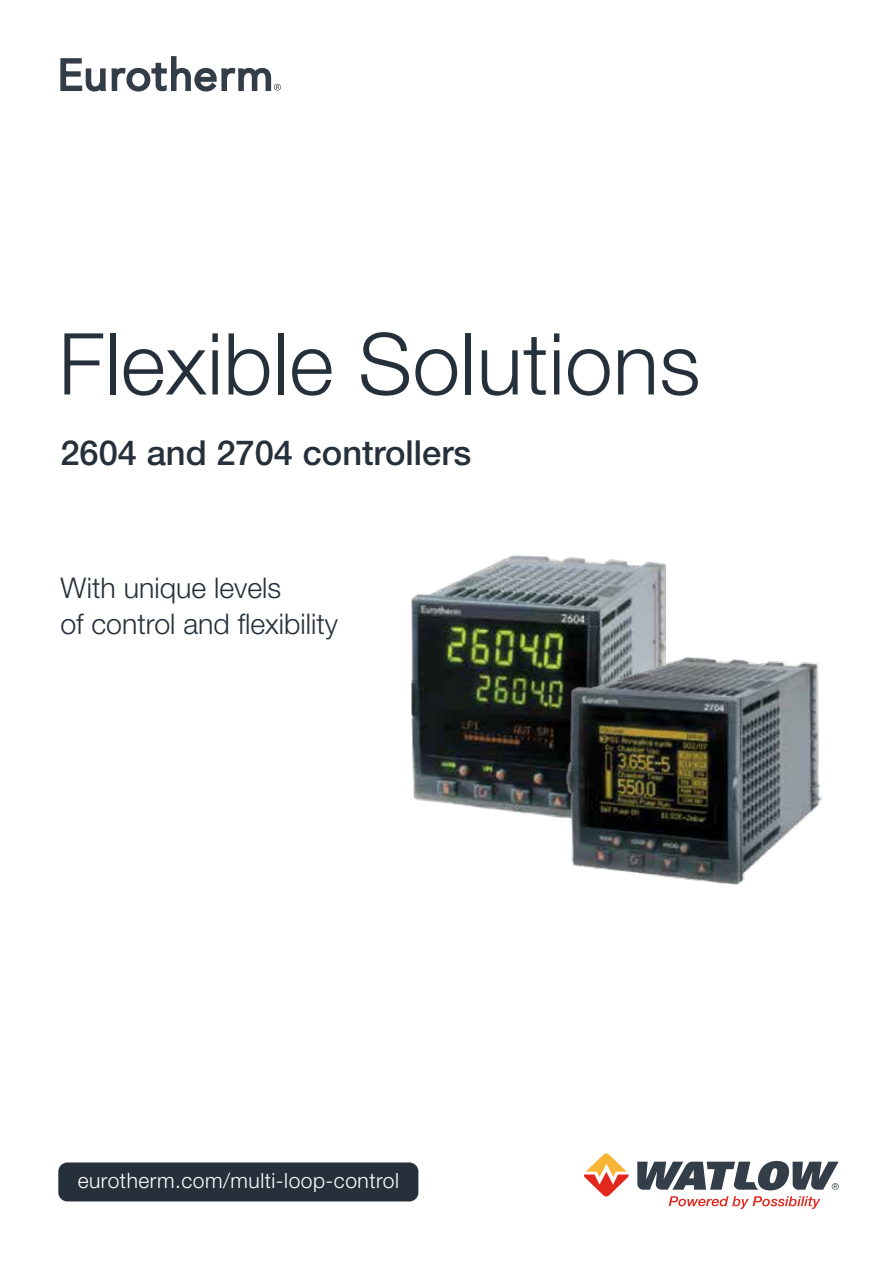
<style>
.page{position:relative;width:893px;height:1263px;background:#fff}
.page>*{position:absolute;margin:0;border:0;box-sizing:border-box;transform-origin:0 0}
.t1{font:300 85.5px "Helvetica Neue";letter-spacing:.005em;color:#25303b}
.t2{font:500 34.5px "Helvetica Neue LT Std";color:#25303b}
.t3{font:300 28.5px/36px "Helvetica Neue LT Std";color:#25303b}
.t4{font:300 21px "Helvetica Neue LT Std";letter-spacing:.025em;color:#fff}
</style>
<div class="page">
<svg style="left:637px;top:1161px;width:202px;height:29px"></svg>
<svg style="left:584px;top:1153px;width:45px;height:44px"></svg>
<svg style="left:669px;top:1196px;width:151px;height:13px"></svg>
<div style="left:58px;top:1162px;width:360px;height:39px;background:#25303b;border-radius:9px"></div>
<svg style="left:60px;top:56px;width:221px;height:36px"></svg>
<img style="left:411px;top:555px;width:255px;height:263px">
<img style="left:567px;top:657px;width:255px;height:228px">
<h1 class="t1" style="left:58px;top:295px;width:644px">Flexible Solutions</h1>
<p class="t2" style="left:60px;top:433px;width:413px">2604 and 2704 controllers</p>
<p class="t3" style="left:60px;top:569px;width:279px">With unique levels<br>of control and flexibility</p>
<p class="t4" style="left:78px;top:1168px;width:323px">eurotherm.com/multi-loop-control</p>
</div>
